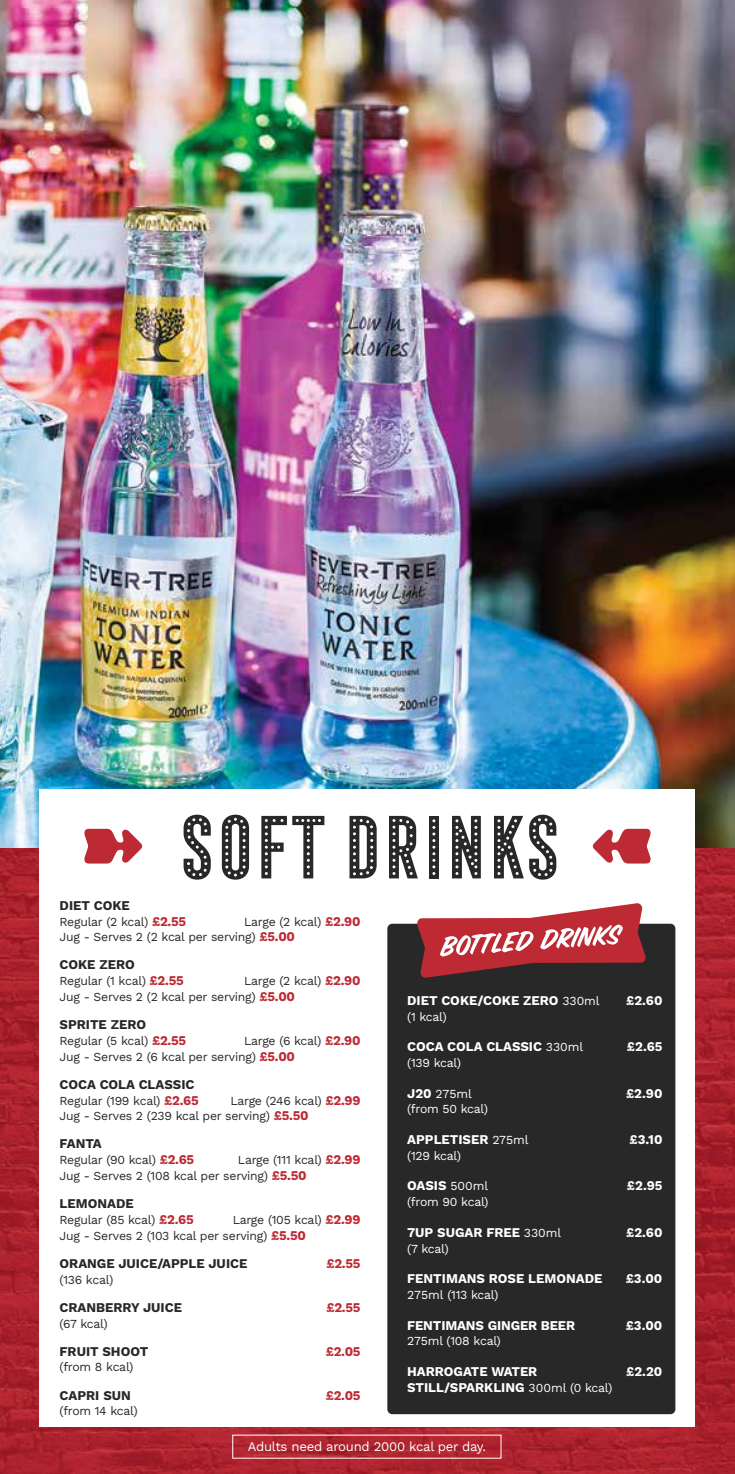
<style>
.page{position:relative;width:735px;height:1474px;background:#fff}
.page>*{position:absolute;margin:0;border:0;box-sizing:border-box;transform-origin:0 0}
.t1{font:700 82.25px "Frontage Condensed";letter-spacing:-.1em;color:#292829}
.t2{font:700 13.12px "Work Sans";color:#fff}
.t3{font:700 13.12px "Work Sans";color:#292829}
.t4{font:13.12px "Work Sans";letter-spacing:-.02em;color:#fff}
.t5{font:700 13.12px "Work Sans";letter-spacing:-.025em;color:#bd2a34}
.t6{font:12.25px/15.8px "Work Sans";letter-spacing:-.02em;color:#292829}
.t7{font:12.25px "Work Sans";letter-spacing:-.02em;color:#fff}
.s1{font-weight:700;font-size:13.12px;color:#bd2a34}
.s2{font-weight:400;font-size:12.25px}
.s3{font-weight:700;font-size:13.12px}
</style>
<div class="page">
<img style="left:0;top:0;width:734px;height:848px">
<img style="left:0;top:848px;width:734px;height:625px">
<div style="left:40px;top:789px;width:654px;height:637px;background:#fff"></div>
<div style="left:387px;top:923px;width:288px;height:491px;background:#292829;border-radius:5px"></div>
<svg style="left:416px;top:903px;width:230px;height:75px"></svg>
<svg style="left:592px;top:828px;width:58px;height:35px"></svg>
<svg style="left:84px;top:828px;width:58px;height:35px"></svg>
<h1 class="t1" style="left:171px;top:801px;width:393px">SOFT DRINKS</h1>
<p class="t3" style="left:60px;top:897px;width:72px">DIET COKE</p>
<p class="t6" style="left:60px;top:913px;width:128px">Regular (2 kcal) <span class="s1">£2.55</span></p>
<p class="t6" style="left:60px;top:913px;width:302px;text-indent:184px">Large (2 kcal) <span class="s1">£2.90<br></span>Jug - Serves 2 (2 kcal per serving) <span class="s1">£5.00</span></p>
<p class="t3" style="left:60px;top:957px;width:77px">COKE ZERO</p>
<p class="t6" style="left:60px;top:972px;width:126px">Regular (1 kcal) <span class="s1">£2.55</span></p>
<p class="t6" style="left:60px;top:972px;width:302px;text-indent:184px">Large (2 kcal) <span class="s1">£2.90<br></span>Jug - Serves 2 (2 kcal per serving) <span class="s1">£5.00</span></p>
<p class="t3" style="left:60px;top:1017px;width:88px">SPRITE ZERO</p>
<p class="t6" style="left:60px;top:1032px;width:128px">Regular (5 kcal) <span class="s1">£2.55</span></p>
<p class="t6" style="left:60px;top:1032px;width:302px;text-indent:184px">Large (6 kcal) <span class="s1">£2.90<br></span>Jug - Serves 2 (6 kcal per serving) <span class="s1">£5.00</span></p>
<p class="t3" style="left:60px;top:1076px;width:136px">COCA COLA CLASSIC</p>
<p class="t6" style="left:60px;top:1091px;width:141px">Regular (199 kcal) <span class="s1">£2.65</span></p>
<p class="t6" style="left:60px;top:1091px;width:302px;text-indent:171px">Large (246 kcal) <span class="s1">£2.99<br></span>Jug - Serves 2 (239 kcal per serving) <span class="s1">£5.50</span></p>
<p class="t3" style="left:60px;top:1136px;width:44px">FANTA</p>
<p class="t6" style="left:60px;top:1151px;width:136px">Regular (90 kcal) <span class="s1">£2.65</span></p>
<p class="t6" style="left:60px;top:1151px;width:302px;text-indent:178px">Large (111 kcal) <span class="s1">£2.99<br></span>Jug - Serves 2 (108 kcal per serving) <span class="s1">£5.50</span></p>
<p class="t3" style="left:60px;top:1196px;width:76px">LEMONADE</p>
<p class="t6" style="left:60px;top:1211px;width:135px">Regular (85 kcal) <span class="s1">£2.65</span></p>
<p class="t6" style="left:60px;top:1211px;width:302px;text-indent:173px">Large (105 kcal) <span class="s1">£2.99<br></span>Jug - Serves 2 (103 kcal per serving) <span class="s1">£5.50</span></p>
<p class="t3" style="left:60px;top:1255px;width:189px">ORANGE JUICE/APPLE JUICE</p>
<p class="t5" style="left:326px;top:1255px;width:36px">£2.55</p>
<p class="t6" style="left:60px;top:1270px;width:55px">(136 kcal)</p>
<p class="t3" style="left:60px;top:1299px;width:124px">CRANBERRY JUICE</p>
<p class="t5" style="left:326px;top:1299px;width:36px">£2.55</p>
<p class="t6" style="left:60px;top:1314px;width:50px">(67 kcal)</p>
<p class="t3" style="left:60px;top:1343px;width:90px">FRUIT SHOOT</p>
<p class="t5" style="left:325px;top:1343px;width:36px">£2.05</p>
<p class="t6" style="left:60px;top:1358px;width:75px">(from 8 kcal)</p>
<p class="t3" style="left:60px;top:1387px;width:73px">CAPRI SUN</p>
<p class="t5" style="left:325px;top:1387px;width:36px">£2.05</p>
<p class="t6" style="left:60px;top:1402px;width:80px">(from 14 kcal)</p>
<p class="t2" style="left:407px;top:992px;width:194px">DIET COKE/COKE ZERO <span class="s2">330ml</span></p>
<p class="t2" style="left:625px;top:992px;width:38px">£2.60</p>
<p class="t7" style="left:407px;top:1007px;width:41px">(1 kcal)</p>
<p class="t2" style="left:407px;top:1039px;width:177px">COCA COLA CLASSIC <span class="s2">330ml</span></p>
<p class="t2" style="left:626px;top:1039px;width:37px">£2.65</p>
<p class="t7" style="left:407px;top:1053px;width:55px">(139 kcal)</p>
<p class="t7" style="left:407px;top:1084px;width:66px"><span class="s3">J20</span> 275ml</p>
<p class="t2" style="left:625px;top:1085px;width:38px">£2.90</p>
<p class="t7" style="left:407px;top:1099px;width:82px">(from 50 kcal)</p>
<p class="t2" style="left:407px;top:1131px;width:123px">APPLETISER <span class="s2">275ml</span></p>
<p class="t2" style="left:629px;top:1131px;width:34px">£3.10</p>
<p class="t7" style="left:407px;top:1146px;width:55px">(129 kcal)</p>
<p class="t2" style="left:407px;top:1178px;width:82px">OASIS <span class="s2">500ml</span></p>
<p class="t2" style="left:626px;top:1178px;width:37px">£2.95</p>
<p class="t7" style="left:407px;top:1192px;width:83px">(from 90 kcal)</p>
<p class="t2" style="left:407px;top:1224px;width:155px">7UP SUGAR FREE <span class="s2">330ml</span></p>
<p class="t2" style="left:625px;top:1224px;width:38px">£2.60</p>
<p class="t7" style="left:407px;top:1239px;width:43px">(7 kcal)</p>
<p class="t2" style="left:407px;top:1271px;width:196px">FENTIMANS ROSE LEMONADE</p>
<p class="t2" style="left:625px;top:1271px;width:38px">£3.00</p>
<p class="t7" style="left:407px;top:1285px;width:93px">275ml (113 kcal)</p>
<p class="t2" style="left:407px;top:1317px;width:169px">FENTIMANS GINGER BEER</p>
<p class="t2" style="left:625px;top:1317px;width:38px">£3.00</p>
<p class="t7" style="left:407px;top:1331px;width:95px">275ml (108 kcal)</p>
<p class="t2" style="left:407px;top:1363px;width:131px">HARROGATE WATER</p>
<p class="t2" style="left:626px;top:1363px;width:38px">£2.20</p>
<p class="t2" style="left:407px;top:1379px;width:207px">STILL/SPARKLING <span class="s2">300ml (0 kcal)</span></p>
<p class="t4" style="left:247px;top:1436px;width:239px">Adults need around 2000 kcal per day.</p>
</div>
